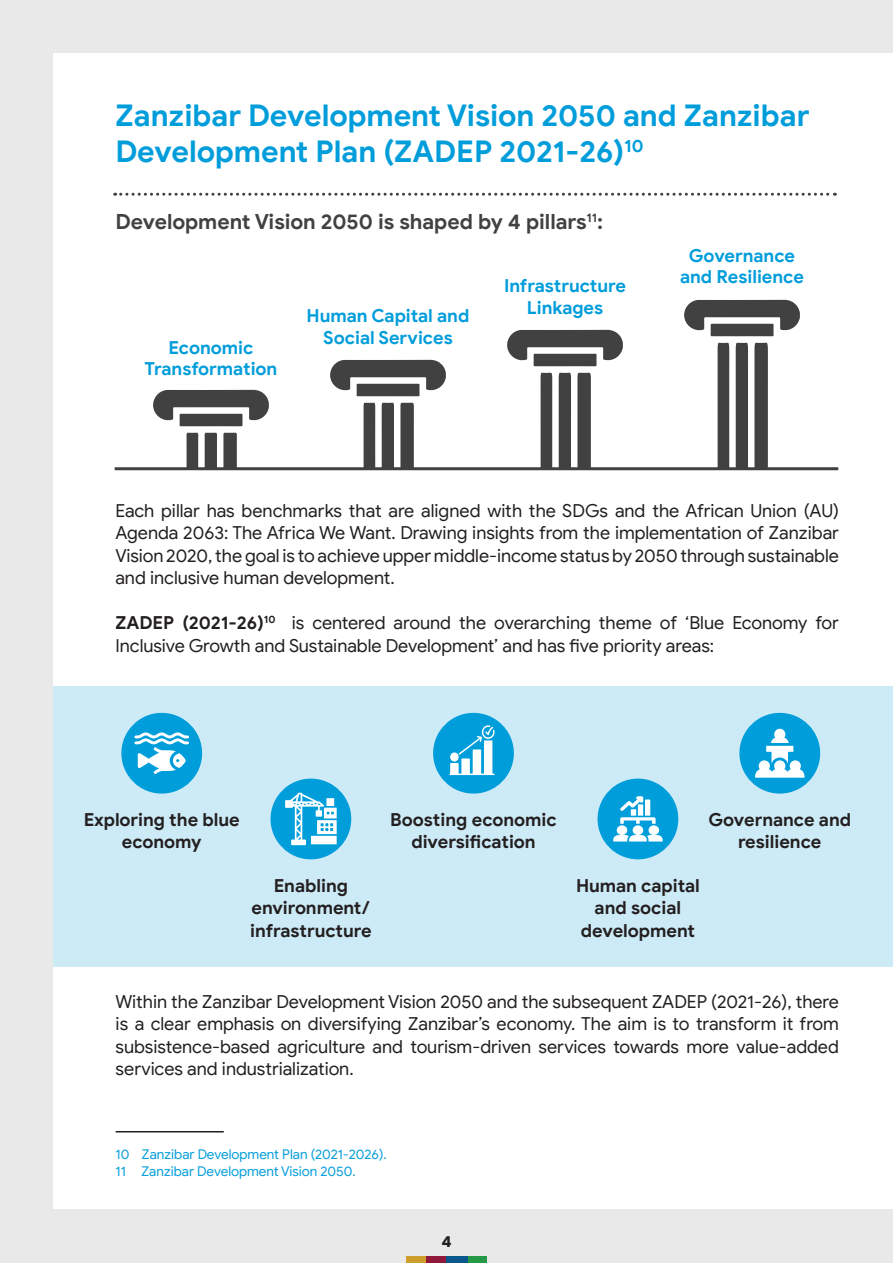
<style>
.page{position:relative;width:893px;height:1263px;background:#e9e9e9}
.page>*{position:absolute;margin:0;border:0;box-sizing:border-box;transform-origin:0 0}
.t1{font:700 30px/36px "Google Sans";color:#009ddb}
.t2{font:700 21px "Google Sans";letter-spacing:-.005em;color:#414142}
.t3{font:18px/22.5px "Google Sans";letter-spacing:-.005em;color:#231f20;text-align:justify}
.t4{font:700 18px/22.5px "Google Sans";letter-spacing:-.005em;color:#231f20;text-align:center}
.t5{font:700 18px/21.6px "Google Sans";letter-spacing:-.005em;color:#009ddb;text-align:center}
.t6{font:700 15px "Poppins";color:#231f20}
.t7{font:13.5px "Google Sans";color:#069edb}
.s1{font-weight:700}
</style>
<div class="page">
<div style="left:53px;top:54px;width:840px;height:1155px;background:#fff"></div>
<svg style="left:153px;top:390px;width:116px;height:36px"></svg>
<svg style="left:223px;top:433px;width:14px;height:34px"></svg>
<svg style="left:205px;top:433px;width:12px;height:34px"></svg>
<svg style="left:187px;top:433px;width:11px;height:34px"></svg>
<svg style="left:330px;top:360px;width:116px;height:36px"></svg>
<svg style="left:400px;top:403px;width:14px;height:64px"></svg>
<svg style="left:382px;top:403px;width:12px;height:64px"></svg>
<svg style="left:364px;top:403px;width:11px;height:64px"></svg>
<svg style="left:507px;top:330px;width:116px;height:36px"></svg>
<svg style="left:577px;top:373px;width:14px;height:94px"></svg>
<svg style="left:559px;top:373px;width:12px;height:94px"></svg>
<svg style="left:541px;top:373px;width:11px;height:94px"></svg>
<svg style="left:684px;top:300px;width:116px;height:36px"></svg>
<svg style="left:754px;top:343px;width:14px;height:124px;background:#49494a"></svg>
<svg style="left:736px;top:343px;width:12px;height:124px"></svg>
<svg style="left:718px;top:343px;width:11px;height:124px"></svg>
<hr style="left:115px;top:467px;width:723px;height:3px;background:#414142">
<svg style="left:115px;top:193px;width:720px;height:3px"></svg>
<hr style="left:116px;top:1131px;width:108px;height:1px;background:#231f20">
<div style="left:53px;top:686px;width:840px;height:281px;background:#cdebf7"></div>
<div style="left:121px;top:713px;width:81px;height:81px;background:#009ddb;border-radius:50%"></div>
<svg style="left:134px;top:732px;width:55px;height:42px"></svg>
<div style="left:271px;top:779px;width:80px;height:80px;background:#009ddb;border-radius:50%"></div>
<svg style="left:285px;top:793px;width:52px;height:52px"></svg>
<div style="left:598px;top:779px;width:80px;height:80px;background:#009ddb;border-radius:50%"></div>
<svg style="left:613px;top:835px;width:50px;height:6px"></svg>
<div style="left:633px;top:825px;width:10px;height:10px;background:#fff;border-radius:50%"></div>
<div style="left:617px;top:825px;width:10px;height:10px;background:#fff;border-radius:50%"></div>
<div style="left:648px;top:825px;width:11px;height:10px;background:#fff;border-radius:50%"></div>
<svg style="left:620px;top:796px;width:36px;height:28px"></svg>
<div style="left:739px;top:713px;width:81px;height:81px;background:#009ddb;border-radius:50%"></div>
<svg style="left:755px;top:729px;width:49px;height:49px"></svg>
<div style="left:433px;top:713px;width:81px;height:81px;background:#009ddb;border-radius:50%"></div>
<svg style="left:449px;top:725px;width:45px;height:50px"></svg>
<div style="left:406px;top:1256px;width:21px;height:7px;background:#ce9e2a"></div>
<div style="left:426px;top:1256px;width:21px;height:7px;background:#901839"></div>
<div style="left:467px;top:1256px;width:20px;height:7px;background:#269947"></div>
<div style="left:446px;top:1256px;width:22px;height:7px;background:#09578b"></div>
<p class="t1" style="left:116px;top:98px;width:695px">Zanzibar Development Vision 2050 and Zanzibar<br>Development Plan (ZADEP 2021-26)<sup>10</sup></p>
<p class="t2" style="left:116px;top:209px;width:489px">Development Vision 2050 is shaped by 4 pillars<sup>11</sup>:</p>
<p class="t5" style="left:169px;top:337px;width:86px">Economic</p>
<p class="t5" style="left:145px;top:358px;width:134px">Transformation</p>
<p class="t5" style="left:307px;top:305px;width:164px">Human Capital and<br>Social Services</p>
<p class="t5" style="left:504px;top:275px;width:123px">Infrastructure<br>Linkages</p>
<p class="t5" style="left:680px;top:245px;width:126px">Governance and Resilience</p>
<p class="t3" style="left:115px;top:499px;width:725px">Each pillar has benchmarks that are aligned with the SDGs and the African Union (AU)<br>Agenda 2063: The Africa We Want. Drawing insights from the implementation of Zanzibar Vision 2020, the goal is to achieve upper middle-income status by 2050 through sustainable and inclusive human development.</p>
<p class="t3" style="left:115px;top:612px;width:725px"><span class="s1">ZADEP (2021-26)</span><sup>10</sup> is centered around the overarching theme of ‘Blue Economy for<br>Inclusive Growth and Sustainable Development’ and has five priority areas:</p>
<p class="t4" style="left:84px;top:808px;width:157px">Exploring the blue economy</p>
<p class="t4" style="left:390px;top:808px;width:168px">Boosting economic diversification</p>
<p class="t4" style="left:708px;top:808px;width:144px">Governance and resilience</p>
<p class="t4" style="left:250px;top:874px;width:123px">Enabling environment/ infrastructure</p>
<p class="t4" style="left:576px;top:874px;width:125px">Human capital</p>
<p class="t4" style="left:581px;top:897px;width:115px">and social development</p>
<p class="t3" style="left:116px;top:990px;width:725px">Within the Zanzibar Development Vision 2050 and the subsequent ZADEP (2021-26), there is a clear emphasis on diversifying Zanzibar’s economy. The aim is to transform it from subsistence-based agriculture and tourism-driven services towards more value-added services and industrialization.</p>
<p class="t7" style="left:116px;top:1146px;width:273px">10 Zanzibar Development Plan (2021-2026).</p>
<p class="t7" style="left:116px;top:1162px;width:242px">11 Zanzibar Development Vision 2050.</p>
<p class="t6" style="left:441px;top:1232px;width:12px">4</p>
</div>
